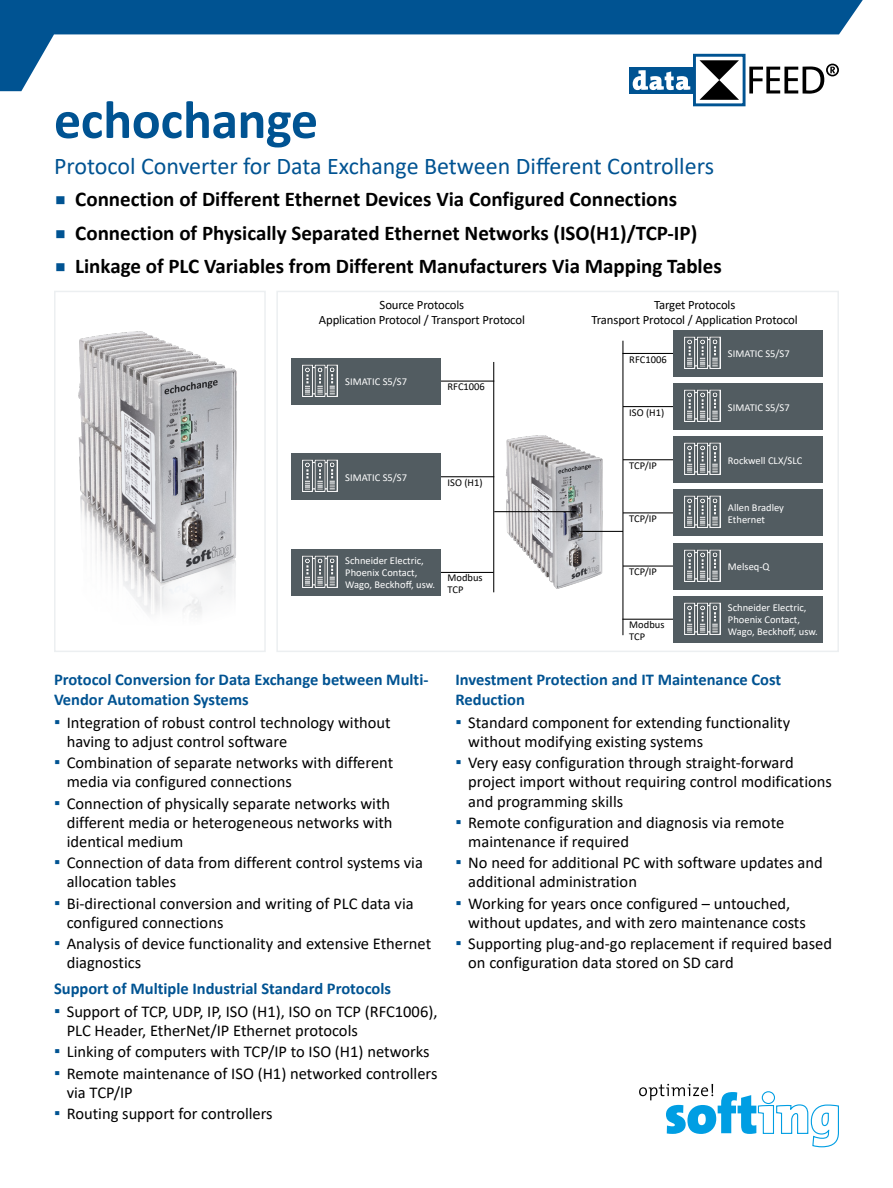
<style>
.page{position:relative;width:893px;height:1188px;background:#fff}
.page>*{position:absolute;margin:0;border:0;box-sizing:border-box;transform-origin:0 0}
.Headline__Produktnam{font:700 54px "Calibri";letter-spacing:-.01em;color:#005392}
.Subheadline{font:24px "Calibri";color:#005392}
.t1{font:700 21px "Calibri";color:#000}
.t2{font:16.5px/19.2px "Calibri";color:#000}
.Benefit{font:700 16.5px/19.2px "Calibri";color:#005392}
.t3{font:12.75px/15.3px "Calibri";letter-spacing:-.01em;color:#000;text-align:center}
.t4{font:10.5px/12px "Calibri";color:#fff}
.t5{font:10.5px/12px "Calibri";color:#000}
.s1{font-size:36px;color:#005392}
.s2{font-weight:700;font-size:18px;color:#005392}
</style>
<div class="page">
<svg style="left:0;top:0;width:863px;height:91px"></svg>
<svg style="left:639px;top:1084px;width:200px;height:63px"></svg>
<div style="left:629px;top:67px;width:65px;height:26px;background:#005392"></div>
<svg style="left:633px;top:70px;width:57px;height:20px"></svg>
<div style="left:693px;top:54px;width:52px;height:52px;border:3px solid #005392"></div>
<svg style="left:749px;top:64px;width:90px;height:30px"></svg>
<svg style="left:699px;top:60px;width:40px;height:40px"></svg>
<div style="left:54px;top:291px;width:212px;height:361px;border:2px solid #eceff1"></div>
<div style="left:276px;top:291px;width:563px;height:361px;border:2px solid #eceff1"></div>
<img style="left:487px;top:425px;width:134px;height:168px">
<hr style="left:494px;top:511px;width:82px;height:1px;background:#000">
<hr style="left:493px;top:362px;width:1px;height:230px;background:#000">
<hr style="left:388px;top:476px;width:106px;height:1px;background:#000">
<hr style="left:388px;top:381px;width:106px;height:1px;background:#000">
<hr style="left:388px;top:572px;width:105px;height:1px;background:#000">
<hr style="left:576px;top:531px;width:47px;height:1px;background:#000">
<hr style="left:622px;top:341px;width:1px;height:294px;background:#000">
<hr style="left:623px;top:459px;width:116px;height:1px;background:#000">
<hr style="left:622px;top:353px;width:118px;height:1px;background:#000">
<hr style="left:622px;top:619px;width:117px;height:1px;background:#000">
<hr style="left:623px;top:406px;width:116px;height:1px;background:#000">
<hr style="left:623px;top:566px;width:116px;height:1px;background:#000">
<hr style="left:623px;top:512px;width:116px;height:1px;background:#000">
<div style="left:674px;top:330px;width:149px;height:47px;background:#525c61"></div>
<img style="left:684px;top:336px;width:37px;height:33px">
<div style="left:674px;top:383px;width:149px;height:47px;background:#525c61"></div>
<img style="left:684px;top:390px;width:37px;height:32px">
<div style="left:674px;top:436px;width:149px;height:47px;background:#525c61"></div>
<img style="left:684px;top:443px;width:37px;height:32px">
<div style="left:674px;top:490px;width:149px;height:46px;background:#525c61"></div>
<img style="left:684px;top:496px;width:37px;height:32px">
<div style="left:674px;top:543px;width:149px;height:46px;background:#525c61"></div>
<img style="left:684px;top:549px;width:37px;height:32px">
<div style="left:674px;top:596px;width:149px;height:47px;background:#525c61"></div>
<img style="left:684px;top:602px;width:37px;height:32px">
<div style="left:291px;top:358px;width:149px;height:46px;background:#525c61"></div>
<img style="left:302px;top:364px;width:36px;height:32px">
<div style="left:291px;top:453px;width:149px;height:47px;background:#525c61"></div>
<img style="left:302px;top:460px;width:36px;height:32px">
<div style="left:291px;top:549px;width:149px;height:47px;background:#525c61"></div>
<img style="left:302px;top:555px;width:36px;height:33px">
<img style="left:78px;top:331px;width:159px;height:284px">
<p class="Headline__Produktnam" style="left:54px;top:82px;width:266px">echochange</p>
<p class="Subheadline" style="left:54px;top:150px;width:662px">Protocol Converter for Data Exchange Between Different Controllers</p>
<p class="t1" style="left:54px;top:184px;width:625px"><span class="s1">▪</span> Connection of Different Ethernet Devices Via Configured Connections</p>
<p class="t1" style="left:54px;top:218px;width:645px"><span class="s1">▪</span> Connection of Physically Separated Ethernet Networks (ISO(H1)/TCP-IP)</p>
<p class="t1" style="left:54px;top:251px;width:669px"><span class="s1">▪</span> Linkage of PLC Variables from Different Manufacturers Via Mapping Tables</p>
<p class="t3" style="left:319px;top:297px;width:208px">Source Protocols<br>Application Protocol / Transport Protocol</p>
<p class="t4" style="left:345px;top:375px;width:63px">SIMATIC S5/S7</p>
<p class="t5" style="left:448px;top:381px;width:39px">RFC1006</p>
<p class="t4" style="left:345px;top:471px;width:63px">SIMATIC S5/S7</p>
<p class="t5" style="left:448px;top:476px;width:37px">ISO (H1)</p>
<p class="t4" style="left:345px;top:555px;width:91px">Schneider Electric,<br>Phoenix Contact,<br>Wago, Beckhoff, usw.</p>
<p class="t5" style="left:448px;top:571px;width:37px">Modbus<br>TCP</p>
<p class="t3" style="left:592px;top:297px;width:208px">Target Protocols<br>Transport Protocol / Application Protocol</p>
<p class="t4" style="left:728px;top:348px;width:63px">SIMATIC S5/S7</p>
<p class="t5" style="left:629px;top:353px;width:39px">RFC1006</p>
<p class="t5" style="left:629px;top:406px;width:37px">ISO (H1)</p>
<p class="t5" style="left:629px;top:459px;width:29px">TCP/IP</p>
<p class="t5" style="left:629px;top:512px;width:29px">TCP/IP</p>
<p class="t5" style="left:629px;top:566px;width:29px">TCP/IP</p>
<p class="t5" style="left:629px;top:618px;width:37px">Modbus<br>TCP</p>
<p class="t4" style="left:728px;top:401px;width:63px">SIMATIC S5/S7</p>
<p class="t4" style="left:728px;top:454px;width:76px">Rockwell CLX/SLC</p>
<p class="t4" style="left:728px;top:501px;width:58px">Allen Bradley<br>Ethernet</p>
<p class="t4" style="left:728px;top:560px;width:43px">Melseq-Q</p>
<p class="t4" style="left:728px;top:601px;width:91px">Schneider Electric,<br>Phoenix Contact,<br>Wago, Beckhoff, usw.</p>
<p class="Benefit" style="left:54px;top:670px;width:376px">Protocol Conversion for Data Exchange between Multi-<br>Vendor Automation Systems</p>
<p class="t2" style="left:67px;top:712px;width:326px;text-indent:-13px"><span class="s2">▪</span> Integration of robust control technology without having to adjust control software</p>
<p class="t2" style="left:67px;top:753px;width:328px;text-indent:-13px"><span class="s2">▪</span> Combination of separate networks with different media via configured connections</p>
<p class="t2" style="left:67px;top:793px;width:327px;text-indent:-13px"><span class="s2">▪</span> Connection of physically separate networks with different media or heterogeneous networks with identical medium</p>
<p class="t2" style="left:67px;top:853px;width:358px;text-indent:-13px"><span class="s2">▪</span> Connection of data from different control systems via allocation tables</p>
<p class="t2" style="left:67px;top:893px;width:348px;text-indent:-13px"><span class="s2">▪</span> Bi-directional conversion and writing of PLC data via configured connections</p>
<p class="t2" style="left:67px;top:933px;width:366px;text-indent:-13px"><span class="s2">▪</span> Analysis of device functionality and extensive Ethernet diagnostics</p>
<p class="Benefit" style="left:54px;top:978px;width:339px">Support of Multiple Industrial Standard Protocols</p>
<p class="t2" style="left:67px;top:1001px;width:372px;text-indent:-13px"><span class="s2">▪</span> Support of TCP, UDP, IP, ISO (H1), ISO on TCP (RFC1006),<br>PLC Header, EtherNet/IP Ethernet protocols</p>
<p class="t2" style="left:54px;top:1042px;width:377px"><span class="s2">▪</span> Linking of computers with TCP/IP to ISO (H1) networks</p>
<p class="t2" style="left:67px;top:1063px;width:372px;text-indent:-13px"><span class="s2">▪</span> Remote maintenance of ISO (H1) networked controllers via TCP/IP</p>
<p class="t2" style="left:54px;top:1103px;width:220px"><span class="s2">▪</span> Routing support for controllers</p>
<p class="Benefit" style="left:455px;top:670px;width:327px">Investment Protection and IT Maintenance Cost<br>Reduction</p>
<p class="t2" style="left:468px;top:712px;width:324px;text-indent:-13px"><span class="s2">▪</span> Standard component for extending functionality without modifying existing systems</p>
<p class="t2" style="left:468px;top:753px;width:365px;text-indent:-13px"><span class="s2">▪</span> Very easy configuration through straight-forward project import without requiring control modifications and programming skills</p>
<p class="t2" style="left:468px;top:812px;width:317px;text-indent:-13px"><span class="s2">▪</span> Remote configuration and diagnosis via remote maintenance if required</p>
<p class="t2" style="left:468px;top:853px;width:356px;text-indent:-13px"><span class="s2">▪</span> No need for additional PC with software updates and additional administration</p>
<p class="t2" style="left:468px;top:893px;width:339px;text-indent:-13px"><span class="s2">▪</span> Working for years once configured – untouched, without updates, and with zero maintenance costs</p>
<p class="t2" style="left:468px;top:933px;width:365px;text-indent:-13px"><span class="s2">▪</span> Supporting plug-and-go replacement if required based on configuration data stored on SD card</p>
</div>
